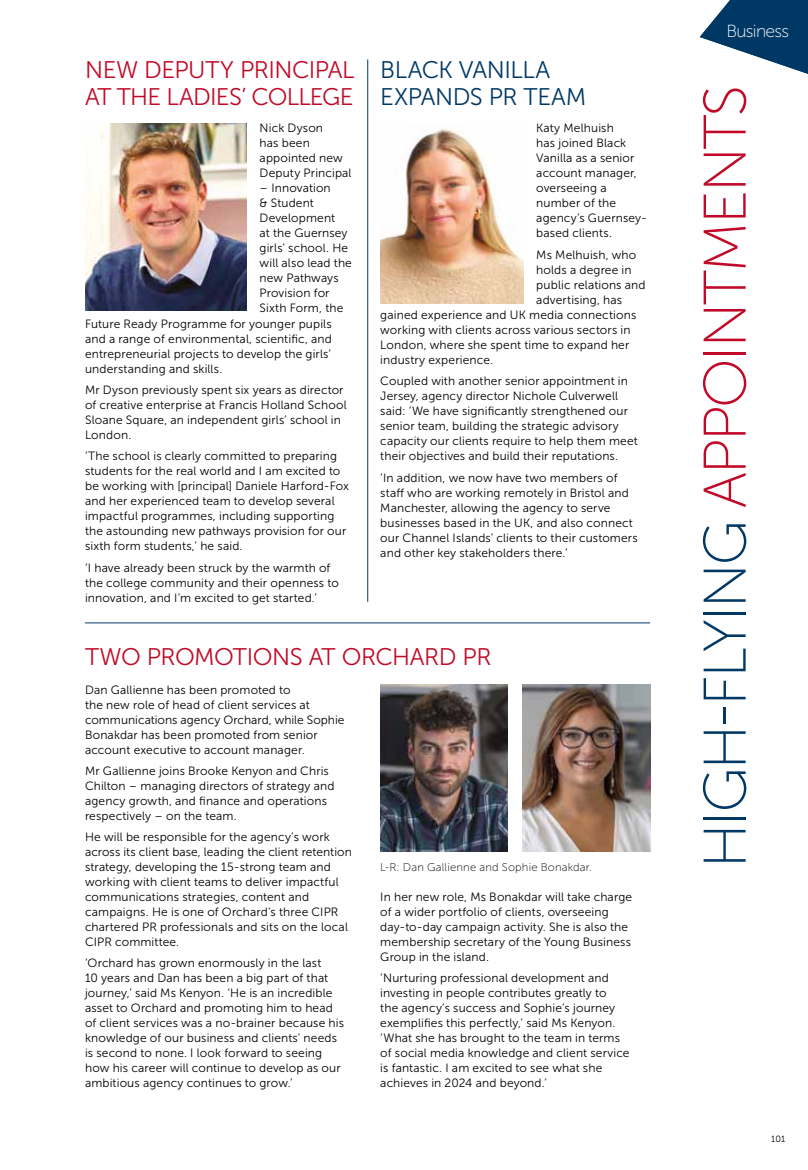
<style>
.page{position:relative;width:808px;height:1170px;background:#fff}
.page>*{position:absolute;margin:0;border:0;box-sizing:border-box;transform-origin:0 0}
.t1{font:60px "Museo Sans 100";letter-spacing:-.04em;color:#c10a27}
.t2{font:24px/27px "Museo Sans 300";letter-spacing:-.025em;color:#c10a27}
.t3{font:24px/27px "Museo Sans 300";letter-spacing:-.02em;color:#003865}
.t4{font:17.4px "Museo Sans 100";letter-spacing:-.04em;color:#fff}
.t5{font:12px/15px "Museo Sans 300";letter-spacing:.01em;color:#000}
.t6{font:11.25px "Museo Sans 100";letter-spacing:.015em;color:#000}
.t7{font:9px "Museo Sans 300";color:#000}
.s1{color:#003865}
</style>
<div class="page">
<hr style="left:367px;top:60px;width:1px;height:541px;background:#003865">
<hr style="left:85px;top:622px;width:565px;height:1px;background:#003865">
<img style="left:85px;top:123px;width:162px;height:187px">
<img style="left:380px;top:129px;width:143px;height:174px">
<img style="left:380px;top:685px;width:128px;height:166px">
<img style="left:522px;top:685px;width:128px;height:166px">
<hr style="left:0;top:699px;width:1px;height:470px;background:#142d48">
<svg style="left:700px;top:0;width:108px;height:74px"></svg>
<h2 class="t2" style="left:85px;top:56px;width:271px">NEW DEPUTY PRINCIPAL<br>AT THE LADIES’ COLLEGE</h2>
<p class="t5" style="left:260px;top:121px;width:93px">Nick Dyson<br>has been appointed new<br>Deputy Principal</p>
<p class="t5" style="left:260px;top:181px;width:73px">– Innovation</p>
<p class="t5" style="left:260px;top:196px;width:56px">&amp; Student</p>
<p class="t5" style="left:260px;top:211px;width:77px">Development</p>
<p class="t5" style="left:260px;top:226px;width:89px">at the Guernsey</p>
<p class="t5" style="left:260px;top:241px;width:90px">girls’ school. He</p>
<p class="t5" style="left:260px;top:256px;width:94px">will also lead the</p>
<p class="t5" style="left:260px;top:271px;width:81px">new Pathways</p>
<p class="t5" style="left:260px;top:286px;width:71px">Provision for</p>
<p class="t5" style="left:260px;top:301px;width:85px">Sixth Form, the</p>
<p class="t5" style="left:85px;top:316px;width:248px">Future Ready Programme for younger pupils</p>
<p class="t5" style="left:85px;top:331px;width:248px">and a range of environmental, scientific, and</p>
<p class="t5" style="left:85px;top:346px;width:247px">entrepreneurial projects to develop the girls’</p>
<p class="t5" style="left:85px;top:361px;width:139px">understanding and skills.</p>
<p class="t5" style="left:85px;top:382px;width:263px">Mr Dyson previously spent six years as director of creative enterprise at Francis Holland School Sloane Square, an independent girls’ school in London.</p>
<p class="t5" style="left:85px;top:449px;width:266px">‘The school is clearly committed to preparing students for the real world and I am excited to be working with [principal] Daniele Harford-Fox and her experienced team to develop several impactful programmes, including supporting the astounding new pathways provision for our sixth form students,’ he said.</p>
<p class="t5" style="left:85px;top:560px;width:255px">‘I have already been struck by the warmth of the college community and their openness to innovation, and I’m excited to get started.’</p>
<h2 class="t3" style="left:380px;top:56px;width:208px">BLACK VANILLA<br>EXPANDS PR TEAM</h2>
<p class="t5" style="left:536px;top:121px;width:112px">Katy Melhuish<br>has joined Black<br>Vanilla as a senior account manager, overseeing a number of the agency’s Guernsey&shy;based clients.</p>
<p class="t5" style="left:536px;top:247px;width:102px">Ms Melhuish, who</p>
<p class="t5" style="left:536px;top:262px;width:97px">holds a degree in</p>
<p class="t5" style="left:536px;top:277px;width:111px">public relations and</p>
<p class="t5" style="left:536px;top:292px;width:87px">advertising, has</p>
<p class="t5" style="left:380px;top:307px;width:257px">gained experience and UK media connections</p>
<p class="t5" style="left:380px;top:322px;width:252px">working with clients across various sectors in</p>
<p class="t5" style="left:380px;top:337px;width:251px">London, where she spent time to expand her</p>
<p class="t5" style="left:380px;top:352px;width:114px">industry experience.</p>
<p class="t5" style="left:380px;top:374px;width:259px">Coupled with another senior appointment in Jersey, agency director Nichole Culverwell said: ‘We have significantly strengthened our senior team, building the strategic advisory capacity our clients require to help them meet their objectives and build their reputations.</p>
<p class="t5" style="left:380px;top:470px;width:259px">‘In addition, we now have two members of staff who are working remotely in Bristol and Manchester, allowing the agency to serve businesses based in the UK, and also connect our Channel Islands’ clients to their customers and other key stakeholders there.’</p>
<h2 class="t2" style="left:85px;top:643px;width:408px">TWO PROMOTIONS AT ORCHARD PR</h2>
<p class="t5" style="left:85px;top:682px;width:261px">Dan Gallienne has been promoted to<br>the new role of head of client services at communications agency Orchard, while Sophie Bonakdar has been promoted from senior account executive to account manager.</p>
<p class="t5" style="left:85px;top:763px;width:251px">Mr Gallienne joins Brooke Kenyon and Chris Chilton – managing directors of strategy and agency growth, and finance and operations respectively – on the team.</p>
<p class="t5" style="left:85px;top:829px;width:268px">He will be responsible for the agency’s work across its client base, leading the client retention strategy, developing the 15-strong team and working with client teams to deliver impactful communications strategies, content and campaigns. He is one of Orchard’s three CIPR chartered PR professionals and sits on the local CIPR committee.</p>
<p class="t5" style="left:85px;top:955px;width:260px">‘Orchard has grown enormously in the last<br>10 years and Dan has been a big part of that journey,’ said Ms Kenyon. ‘He is an incredible asset to Orchard and promoting him to head of client services was a no-brainer because his knowledge of our business and clients’ needs is second to none. I look forward to seeing how his career will continue to develop as our ambitious agency continues to grow.’</p>
<p class="t6" style="left:380px;top:860px;width:213px">L-R: Dan Gallienne and Sophie Bonakdar.</p>
<p class="t5" style="left:380px;top:889px;width:253px">In her new role, Ms Bonakdar will take charge of a wider portfolio of clients, overseeing day-to-day campaign activity. She is also the membership secretary of the Young Business Group in the island.</p>
<p class="t5" style="left:380px;top:970px;width:251px">‘Nurturing professional development and investing in people contributes greatly to<br>the agency’s success and Sophie’s journey exemplifies this perfectly,’ said Ms Kenyon. ‘What she has brought to the team in terms of social media knowledge and client service is fantastic. I am excited to see what she achieves in 2024 and beyond.’</p>
<h3 class="t4" style="left:726px;top:22px;width:64px">Business</h3>
<h1 class="t1" style="left:693px;top:868px;width:784px;rotate:-90deg"><span class="s1">HIGH-FLYING</span> APPOINTMENTS</h1>
<p class="t7" style="left:771px;top:1133px;width:16px">101</p>
</div>
